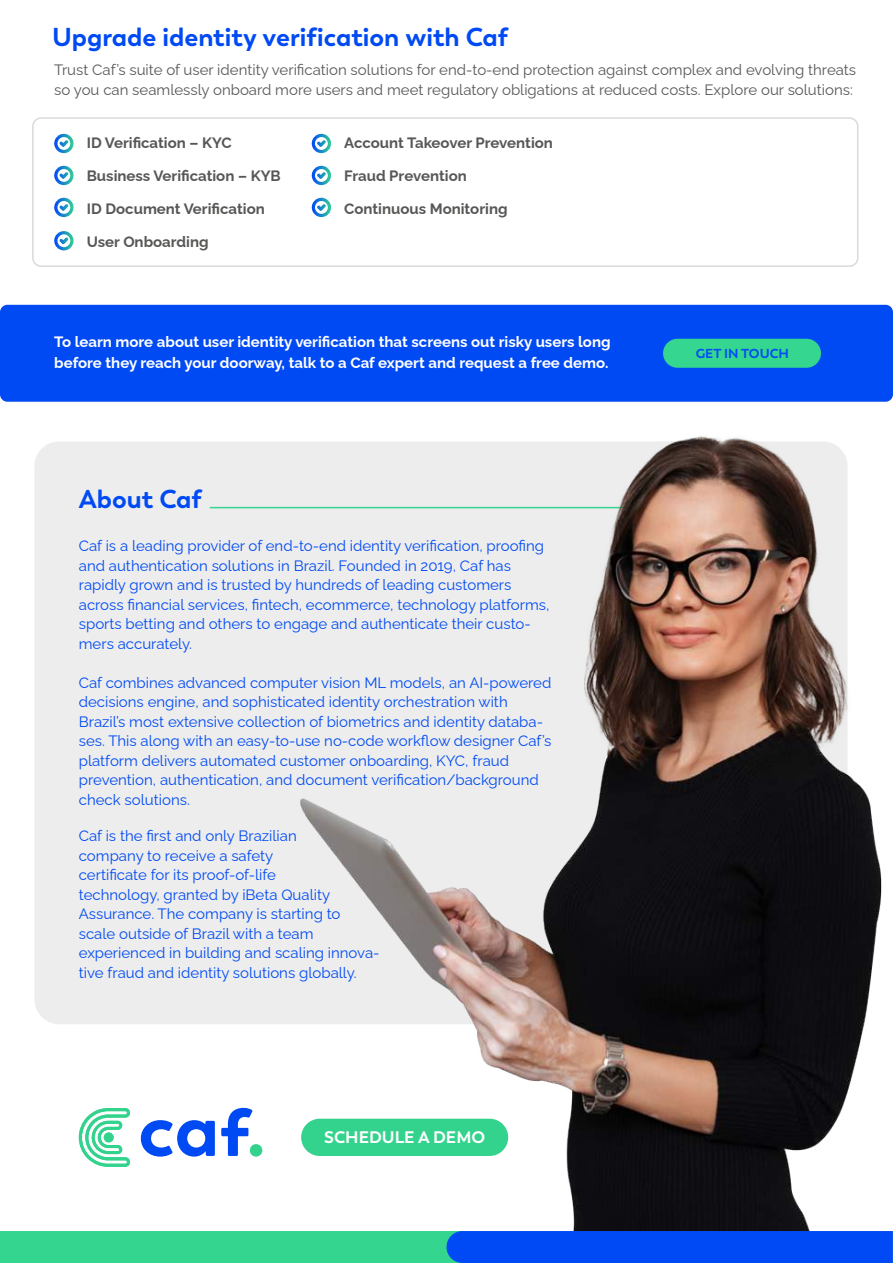
<style>
.page{position:relative;width:893px;height:1263px;background:#fff}
.page>*{position:absolute;margin:0;border:0;box-sizing:border-box;transform-origin:0 0}
.t1{font:700 25.8px "Boston";color:#004af4}
.t2{font:700 16.65px "Boston";color:#fff}
.t3{font:15px/19.5px "Raleway";color:#004af4}
.t4{font:15px/19.5px "Raleway";color:#575756}
.t5{font:700 15px "Raleway";color:#575756}
.t6{font:700 15px/21px "Raleway";color:#fff}
.t7{font:700 13.05px "Boston";color:#004af7}
</style>
<div class="page">
<div style="left:34px;top:441px;width:814px;height:583px;background:#ededed;border-radius:25px"></div>
<hr style="left:210px;top:507px;width:469px;height:1px;background:#34d690">
<img style="left:286px;top:436px;width:596px;height:795px">
<svg style="left:141px;top:1120px;width:74px;height:36px"></svg>
<svg style="left:221px;top:1108px;width:32px;height:48px"></svg>
<div style="left:250px;top:1144px;width:12px;height:12px;background:#34d38d;border-radius:50%"></div>
<svg style="left:79px;top:1108px;width:51px;height:59px"></svg>
<div style="left:104px;top:1132px;width:10px;height:10px;background:#34d38d;border-radius:50%"></div>
<div style="left:301px;top:1119px;width:207px;height:37px;background:#34d38d;border-radius:19px"></div>
<div style="left:32px;top:117px;width:826px;height:150px;border:2px solid #dadada;border-radius:8px"></div>
<svg style="left:54px;top:134px;width:20px;height:19px"></svg>
<svg style="left:54px;top:166px;width:20px;height:19px"></svg>
<svg style="left:54px;top:198px;width:20px;height:19px"></svg>
<svg style="left:312px;top:134px;width:19px;height:19px"></svg>
<svg style="left:312px;top:166px;width:19px;height:19px"></svg>
<svg style="left:312px;top:198px;width:19px;height:19px"></svg>
<svg style="left:54px;top:231px;width:20px;height:19px"></svg>
<div style="left:0;top:305px;width:893px;height:97px;background:#004af4;border-radius:7px"></div>
<div style="left:663px;top:339px;width:158px;height:29px;background:#34d690;border-radius:15px"></div>
<div style="left:0;top:1231px;width:463px;height:32px;background:#34d58f"></div>
<div style="left:446px;top:1231px;width:447px;height:32px;background:#004af6"></div>
<h1 class="t1" style="left:52px;top:21px;width:457px">Upgrade identity verification with Caf</h1>
<p class="t4" style="left:54px;top:59px;width:803px">Trust Caf’s suite of user identity verification solutions for end-to-end protection against complex and evolving threats so you can seamlessly onboard more users and meet regulatory obligations at reduced costs. Explore our solutions:</p>
<p class="t5" style="left:87px;top:131px;width:146px">ID Verification – KYC</p>
<p class="t5" style="left:87px;top:164px;width:195px">Business Verification – KYB</p>
<p class="t5" style="left:87px;top:197px;width:179px">ID Document Verification</p>
<p class="t5" style="left:87px;top:230px;width:123px">User Onboarding</p>
<p class="t5" style="left:344px;top:130px;width:210px">Account Takeover Prevention</p>
<p class="t5" style="left:344px;top:163px;width:124px">Fraud Prevention</p>
<p class="t5" style="left:344px;top:196px;width:165px">Continuous Monitoring</p>
<p class="t6" style="left:54px;top:330px;width:558px">To learn more about user identity verification that screens out risky users long before they reach your doorway, talk to a Caf expert and request a free demo.</p>
<h1 class="t1" style="left:79px;top:483px;width:125px">About Caf</h1>
<p class="t3" style="left:79px;top:534px;width:472px">Caf is a leading provider of end-to-end identity verification, proofing and authentication solutions in Brazil. Founded in 2019, Caf has rapidly grown and is trusted by hundreds of leading customers across financial services, fintech, ecommerce, technology platforms, sports betting and others to engage and authenticate their custo&shy;mers accurately.</p>
<p class="t3" style="left:79px;top:671px;width:474px">Caf combines advanced computer vision ML models, an AI-powered decisions engine, and sophisticated identity orchestration with Brazil’s most extensive collection of biometrics and identity databa&shy;ses. This along with an easy-to-use no-code workflow designer Caf’s platform delivers automated customer onboarding, KYC, fraud prevention, authentication, and document verification/background check solutions.</p>
<p class="t3" style="left:79px;top:824px;width:302px">Caf is the first and only Brazilian<br>company to receive a safety<br>certificate for its proof-of-life<br>technology, granted by iBeta Quality Assurance. The company is starting to scale outside of Brazil with a team experienced in building and scaling innova&shy;tive fraud and identity solutions globally.</p>
<p class="t2" style="left:324px;top:1127px;width:163px">SCHEDULE A DEMO</p>
<p class="t7" style="left:696px;top:345px;width:95px">GET IN TOUCH</p>
</div>
